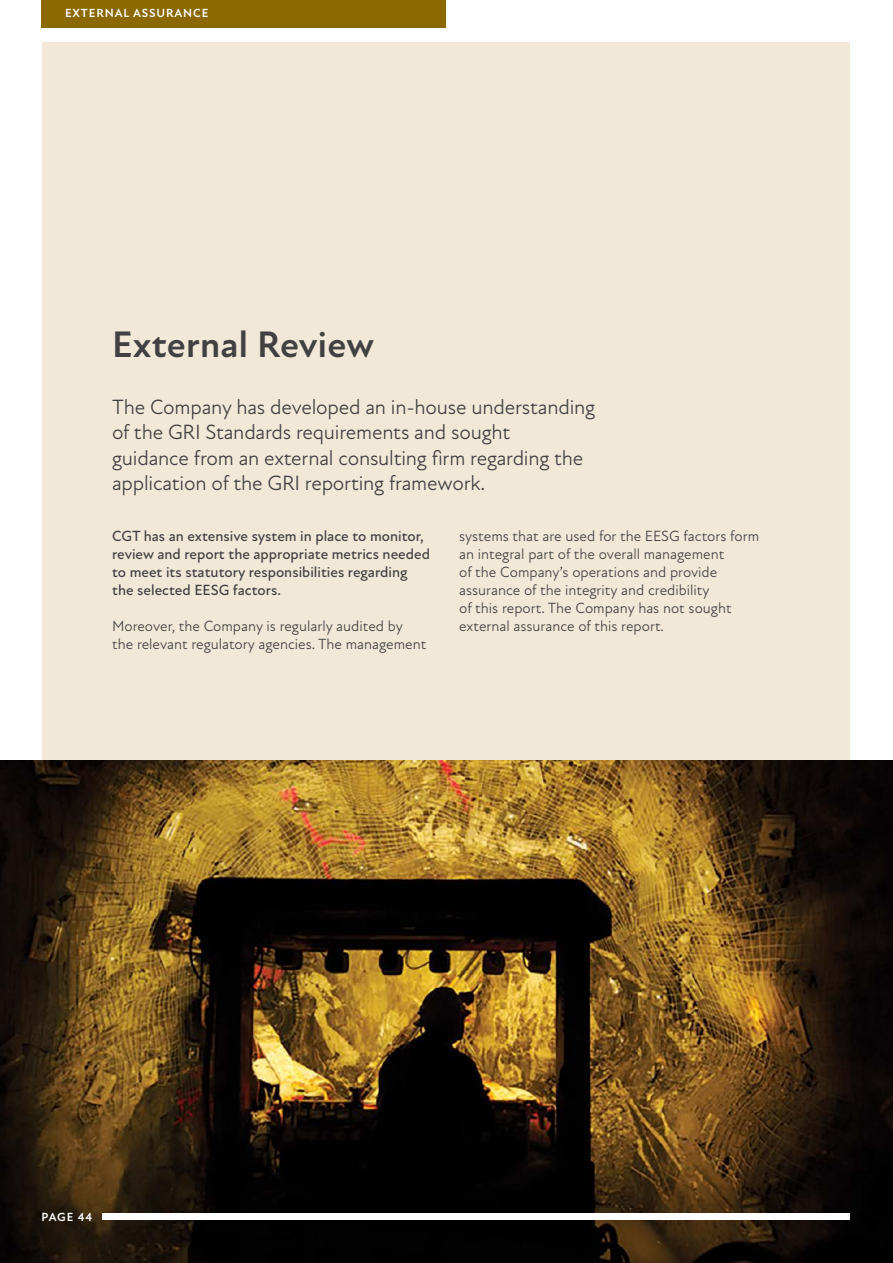
<style>
.page{position:relative;width:893px;height:1263px;background:#fff}
.page>*{position:absolute;margin:0;border:0;box-sizing:border-box;transform-origin:0 0}
.t1{font:700 37.5px "Atten New";letter-spacing:.005em;color:#414042}
.t2{font:21px/25.5px "Atten New";letter-spacing:-.01em;color:#414042}
.t3{font:15px/18px "Atten New";color:#414042}
.t4{font:500 15px/18px "Atten New";color:#414042}
.t5{font:700 12px "Atten New";letter-spacing:.075em;color:#fff}
</style>
<div class="page">
<div style="left:41px;top:0;width:404px;height:28px;background:#8b6900"></div>
<div style="left:43px;top:43px;width:807px;height:1154px;background:#f1e8d8"></div>
<img style="left:0;top:761px;width:893px;height:502px">
<div style="left:102px;top:1214px;width:747px;height:6px;background:#fff"></div>
<p class="t5" style="left:65px;top:6px;width:145px">EXTERNAL ASSURANCE</p>
<h1 class="t1" style="left:112px;top:322px;width:263px">External Review</h1>
<h2 class="t2" style="left:112px;top:394px;width:484px">The Company has developed an in-house understanding of the GRI Standards requirements and sought<br>guidance from an external consulting firm regarding the application of the GRI reporting framework.</h2>
<p class="t4" style="left:112px;top:527px;width:319px">CGT has an extensive system in place to monitor, review and report the appropriate metrics needed to meet its statutory responsibilities regarding the selected EESG factors.</p>
<p class="t3" style="left:112px;top:617px;width:316px">Moreover, the Company is regularly audited by the relevant regulatory agencies. The management</p>
<p class="t3" style="left:459px;top:527px;width:302px">systems that are used for the EESG factors form an integral part of the overall management<br>of the Company’s operations and provide assurance of the integrity and credibility<br>of this report. The Company has not sought external assurance of this report.</p>
<p class="t5" style="left:42px;top:1210px;width:52px">PAGE 44</p>
</div>
